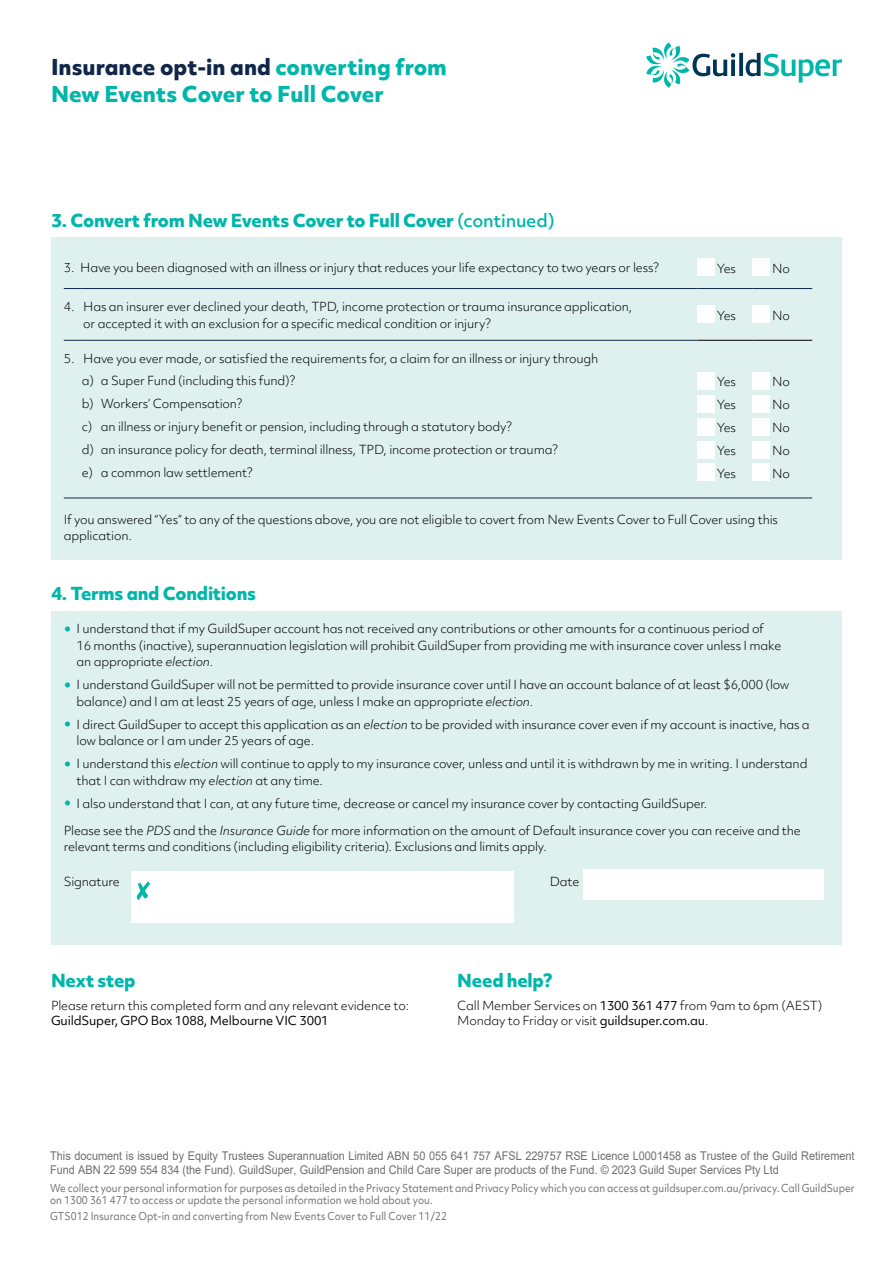
<style>
.page{position:relative;width:893px;height:1263px;background:#fff}
.page>*{position:absolute;margin:0;border:0;box-sizing:border-box;transform-origin:0 0}
.t1{font:800 21px/27px "Objektiv Mk 2";color:#00b6aa}
.t2{font:800 17.25px "Objektiv Mk 2";letter-spacing:-.015em;color:#00b6aa}
.t3{font:300 12px/16.5px "Objektiv Mk 2";letter-spacing:-.015em;color:#000}
.t4{font:12px/13.6px "Arial";color:#6d6e71;scale:.91 1}
.t5{font:12px "Objektiv Mk 2";letter-spacing:-.015em;color:#000}
.t6{font:10.5px/12px "Objektiv Mk 2";color:#6d6e71;scale:.91 1}
.s1{color:#11274a}
.s2{font-weight:500}
.s3{font-size:22.5px;color:#00b6aa}
.s4{font-style:italic}
.s5{font-weight:400}
</style>
<div class="page">
<div style="left:51px;top:237px;width:791px;height:323px;background:#def1ee"></div>
<hr style="left:697px;top:288px;width:56px;height:1px;background:#11274a">
<hr style="left:753px;top:288px;width:59px;height:1px;background:#11274a">
<svg style="left:64px;top:288px;width:18px;height:1px"></svg>
<hr style="left:82px;top:288px;width:615px;height:1px;background:#11274a">
<svg style="left:64px;top:340px;width:18px;height:1px"></svg>
<hr style="left:82px;top:340px;width:615px;height:1px;background:#11274a">
<svg style="left:64px;top:498px;width:18px;height:1px"></svg>
<hr style="left:82px;top:498px;width:615px;height:1px;background:#11274a">
<hr style="left:697px;top:498px;width:56px;height:1px;background:#11274a">
<hr style="left:753px;top:498px;width:59px;height:1px;background:#11274a">
<hr style="left:697px;top:340px;width:56px;height:1px;background:#000">
<hr style="left:753px;top:340px;width:59px;height:1px;background:#000">
<div style="left:697px;top:259px;width:17px;height:17px;background:#fff"></div>
<div style="left:753px;top:259px;width:17px;height:17px;background:#fff"></div>
<div style="left:697px;top:306px;width:17px;height:17px;background:#fff"></div>
<div style="left:753px;top:306px;width:17px;height:17px;background:#fff"></div>
<div style="left:697px;top:372px;width:17px;height:17px;background:#fff"></div>
<div style="left:753px;top:372px;width:17px;height:17px;background:#fff"></div>
<div style="left:697px;top:395px;width:17px;height:17px;background:#fff"></div>
<div style="left:753px;top:395px;width:17px;height:17px;background:#fff"></div>
<div style="left:697px;top:418px;width:17px;height:17px;background:#fff"></div>
<div style="left:753px;top:418px;width:17px;height:17px;background:#fff"></div>
<div style="left:697px;top:441px;width:17px;height:17px;background:#fff"></div>
<div style="left:753px;top:441px;width:17px;height:17px;background:#fff"></div>
<div style="left:697px;top:464px;width:17px;height:17px;background:#fff"></div>
<div style="left:753px;top:464px;width:17px;height:17px;background:#fff"></div>
<div style="left:51px;top:611px;width:791px;height:333px;background:#def1ee"></div>
<div style="left:131px;top:871px;width:383px;height:51px;background:#fff"></div>
<svg style="left:137px;top:881px;width:13px;height:19px"></svg>
<div style="left:584px;top:869px;width:240px;height:31px;background:#fff"></div>
<svg style="left:739px;top:53px;width:4px;height:23px"></svg>
<svg style="left:746px;top:53px;width:96px;height:30px"></svg>
<svg style="left:646px;top:43px;width:89px;height:45px"></svg>
<h1 class="t1" style="left:51px;top:53px;width:397px"><span class="s1">Insurance opt-in and</span> converting from<br>New Events Cover to Full Cover</h1>
<h2 class="t2" style="left:51px;top:208px;width:505px">3. Convert from New Events Cover to Full Cover <span class="s2">(continued)</span></h2>
<p class="t3" style="left:64px;top:259px;width:597px">3. Have you been diagnosed with an illness or injury that reduces your life expectancy to two years or less?</p>
<p class="t3" style="left:717px;top:260px;width:21px">Yes</p>
<p class="t3" style="left:772px;top:260px;width:19px">No</p>
<p class="t3" style="left:83px;top:298px;width:551px;text-indent:-20px">4. Has an insurer ever declined your death, TPD, income protection or trauma insurance application, or accepted it with an exclusion for a specific medical condition or injury?</p>
<p class="t3" style="left:717px;top:307px;width:21px">Yes</p>
<p class="t3" style="left:772px;top:307px;width:19px">No</p>
<p class="t3" style="left:82px;top:347px;width:518px;line-height:22.6px;text-indent:-18px">5. Have you ever made, or satisfied the requirements for, a claim for an illness or injury through a) a Super Fund (including this fund)?</p>
<p class="t3" style="left:717px;top:373px;width:21px">Yes</p>
<p class="t3" style="left:772px;top:373px;width:19px">No</p>
<p class="t3" style="left:82px;top:396px;width:162px">b) Workers’ Compensation?</p>
<p class="t3" style="left:717px;top:396px;width:21px">Yes</p>
<p class="t3" style="left:772px;top:396px;width:19px">No</p>
<p class="t3" style="left:82px;top:419px;width:432px">c) an illness or injury benefit or pension, including through a statutory body?</p>
<p class="t3" style="left:717px;top:419px;width:21px">Yes</p>
<p class="t3" style="left:772px;top:419px;width:19px">No</p>
<p class="t3" style="left:82px;top:442px;width:478px">d) an insurance policy for death, terminal illness, TPD, income protection or trauma?</p>
<p class="t3" style="left:717px;top:442px;width:21px">Yes</p>
<p class="t3" style="left:772px;top:442px;width:19px">No</p>
<p class="t3" style="left:82px;top:464px;width:173px">e) a common law settlement?</p>
<p class="t3" style="left:717px;top:465px;width:21px">Yes</p>
<p class="t3" style="left:772px;top:465px;width:19px">No</p>
<p class="t3" style="left:64px;top:511px;width:716px">If you answered “Yes” to any of the questions above, you are not eligible to covert from New Events Cover to Full Cover using this application.</p>
<h2 class="t2" style="left:51px;top:581px;width:207px">4. Terms and Conditions</h2>
<p class="t3" style="left:77px;top:621px;width:706px;text-indent:-13px"><span class="s3">•</span> I understand that if my GuildSuper account has not received any contributions or other amounts for a continuous period of<br>16 months (inactive), superannuation legislation will prohibit GuildSuper from providing me with insurance cover unless I make an appropriate <span class="s4">election</span>.</p>
<p class="t3" style="left:77px;top:676px;width:714px;text-indent:-13px"><span class="s3">•</span> I understand GuildSuper will not be permitted to provide insurance cover until I have an account balance of at least $6,000 (low balance) and I am at least 25 years of age, unless I make an appropriate <span class="s4">election</span>.</p>
<p class="t3" style="left:77px;top:716px;width:735px;text-indent:-13px"><span class="s3">•</span> I direct GuildSuper to accept this application as an <span class="s4">election</span> to be provided with insurance cover even if my account is inactive, has a low balance or I am under 25 years of age.</p>
<p class="t3" style="left:77px;top:755px;width:732px;text-indent:-13px"><span class="s3">•</span> I understand this <span class="s4">election</span> will continue to apply to my insurance cover, unless and until it is withdrawn by me in writing. I understand that I can withdraw my <span class="s4">election</span> at any time.</p>
<p class="t3" style="left:64px;top:795px;width:645px"><span class="s3">•</span> I also understand that I can, at any future time, decrease or cancel my insurance cover by contacting GuildSuper.</p>
<p class="t3" style="left:64px;top:822px;width:739px">Please see the <span class="s4">PDS</span> and the <span class="s4">Insurance Guide</span> for more information on the amount of Default insurance cover you can receive and the relevant terms and conditions (including eligibility criteria). Exclusions and limits apply.</p>
<p class="t3" style="left:64px;top:874px;width:58px">Signature</p>
<p class="t3" style="left:550px;top:874px;width:31px">Date</p>
<h2 class="t2" style="left:51px;top:968px;width:86px">Next step</h2>
<p class="t3" style="left:51px;top:998px;width:360px">Please return this completed form and any relevant evidence to:</p>
<p class="t5" style="left:51px;top:1013px;width:279px">GuildSuper, GPO Box 1088, Melbourne VIC 3001</p>
<h2 class="t2" style="left:457px;top:968px;width:97px">Need help?</h2>
<p class="t3" style="left:457px;top:998px;width:367px;line-height:15px">Call Member Services on <span class="s5">1300 361 477</span> from 9am to 6pm (AEST)<br>Monday to Friday or visit <span class="s5">guildsuper.com.au</span>.</p>
<p class="t4" style="left:50px;top:1149px;width:885px">This document is issued by Equity Trustees Superannuation Limited ABN 50 055 641 757 AFSL 229757 RSE Licence L0001458 as Trustee of the Guild Retirement<br>Fund ABN 22 599 554 834 (the Fund). GuildSuper, GuildPension and Child Care Super are products of the Fund. © 2023 Guild Super Services Pty Ltd</p>
<p class="t6" style="left:50px;top:1182px;width:886px">We collect your personal information for purposes as detailed in the Privacy Statement and Privacy Policy which you can access at guildsuper.com.au/privacy. Call GuildSuper on 1300 361 477 to access or update the personal information we hold about you.</p>
<p class="t6" style="left:50px;top:1210px;width:438px">GTS012 Insurance Opt-in and converting from New Events Cover to Full Cover 11/22</p>
</div>
